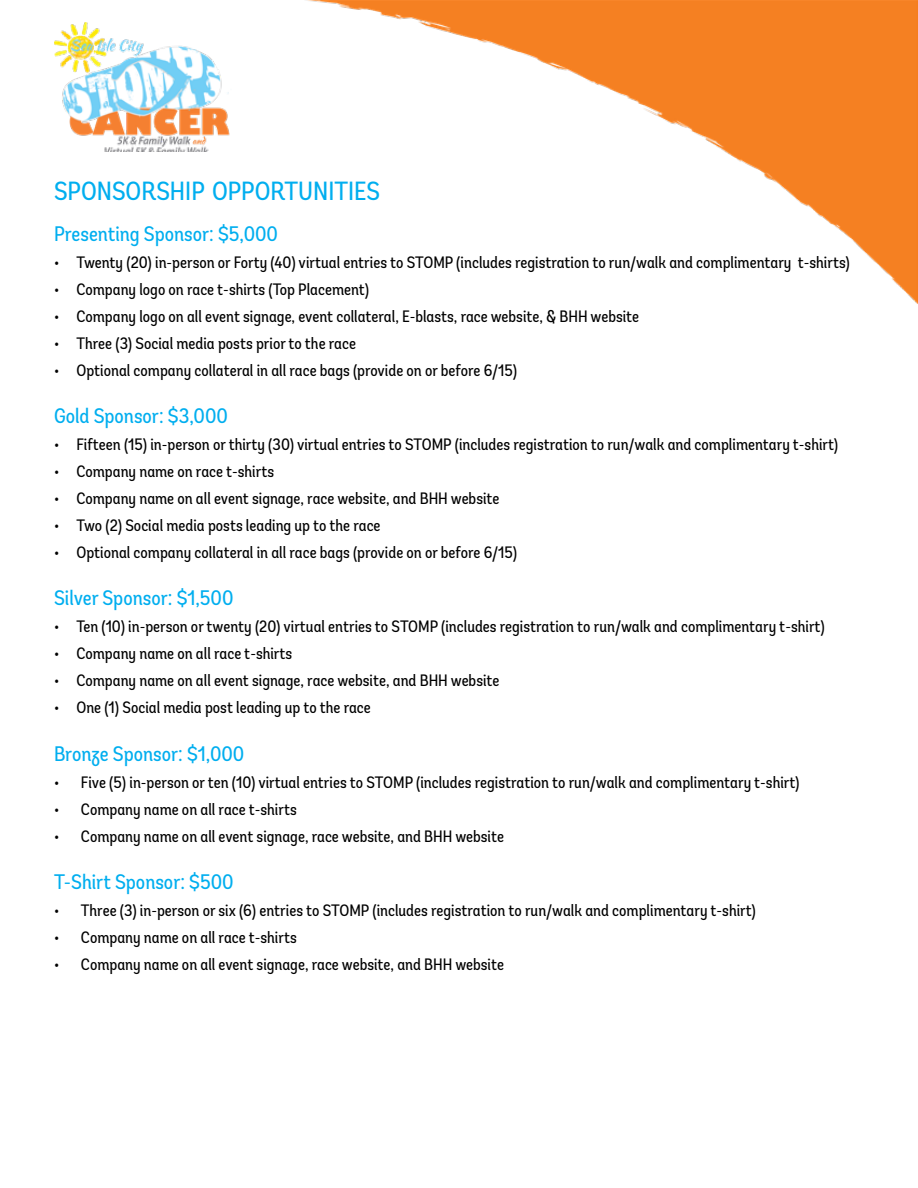
<style>
.page{position:relative;width:918px;height:1188px;background:#fff}
.page>*{position:absolute;margin:0;border:0;box-sizing:border-box;transform-origin:0 0}
.t1{font:26.25px "Andes Condensed";color:#00aeef}
.t2{font:21px "Andes Condensed";color:#00aeef}
.t3{font:16.5px "Andes Condensed";color:#000}
</style>
<div class="page">
<img style="left:54px;top:22px;width:176px;height:130px">
<img style="left:306px;top:0;width:612px;height:304px">
<h1 class="t1" style="left:54px;top:175px;width:328px">SPONSORSHIP OPPORTUNITIES</h1>
<p class="t2" style="left:54px;top:221px;width:226px">Presenting Sponsor: $5,000</p>
<p class="t3" style="left:54px;top:252px;width:797px">• Twenty (20) in-person or Forty (40) virtual entries to STOMP (includes registration to run/walk and complimentary t-shirts)</p>
<p class="t3" style="left:54px;top:279px;width:316px">• Company logo on race t-shirts (Top Placement)</p>
<p class="t3" style="left:54px;top:306px;width:587px">• Company logo on all event signage, event collateral, E-blasts, race website, &amp; BHH website</p>
<p class="t3" style="left:54px;top:333px;width:304px">• Three (3) Social media posts prior to the race</p>
<p class="t3" style="left:54px;top:360px;width:465px">• Optional company collateral in all race bags (provide on or before 6/15)</p>
<p class="t2" style="left:54px;top:403px;width:175px">Gold Sponsor: $3,000</p>
<p class="t3" style="left:54px;top:434px;width:786px">• Fifteen (15) in-person or thirty (30) virtual entries to STOMP (includes registration to run/walk and complimentary t-shirt)</p>
<p class="t3" style="left:54px;top:461px;width:222px">• Company name on race t-shirts</p>
<p class="t3" style="left:54px;top:488px;width:447px">• Company name on all event signage, race website, and BHH website</p>
<p class="t3" style="left:54px;top:515px;width:328px">• Two (2) Social media posts leading up to the race</p>
<p class="t3" style="left:54px;top:542px;width:465px">• Optional company collateral in all race bags (provide on or before 6/15)</p>
<p class="t2" style="left:54px;top:585px;width:181px">Silver Sponsor: $1,500</p>
<p class="t3" style="left:54px;top:616px;width:772px">• Ten (10) in-person or twenty (20) virtual entries to STOMP (includes registration to run/walk and complimentary t-shirt)</p>
<p class="t3" style="left:54px;top:643px;width:240px">• Company name on all race t-shirts</p>
<p class="t3" style="left:54px;top:670px;width:447px">• Company name on all event signage, race website, and BHH website</p>
<p class="t3" style="left:54px;top:697px;width:318px">• One (1) Social media post leading up to the race</p>
<p class="t2" style="left:54px;top:741px;width:192px">Bronze Sponsor: $1,000</p>
<p class="t3" style="left:54px;top:772px;width:747px">• Five (5) in-person or ten (10) virtual entries to STOMP (includes registration to run/walk and complimentary t-shirt)</p>
<p class="t3" style="left:54px;top:799px;width:244px">• Company name on all race t-shirts</p>
<p class="t3" style="left:54px;top:826px;width:452px">• Company name on all event signage, race website, and BHH website</p>
<p class="t2" style="left:54px;top:869px;width:181px">T-Shirt Sponsor: $500</p>
<p class="t3" style="left:54px;top:900px;width:703px">• Three (3) in-person or six (6) entries to STOMP (includes registration to run/walk and complimentary t-shirt)</p>
<p class="t3" style="left:54px;top:927px;width:244px">• Company name on all race t-shirts</p>
<p class="t3" style="left:54px;top:954px;width:452px">• Company name on all event signage, race website, and BHH website</p>
</div>
